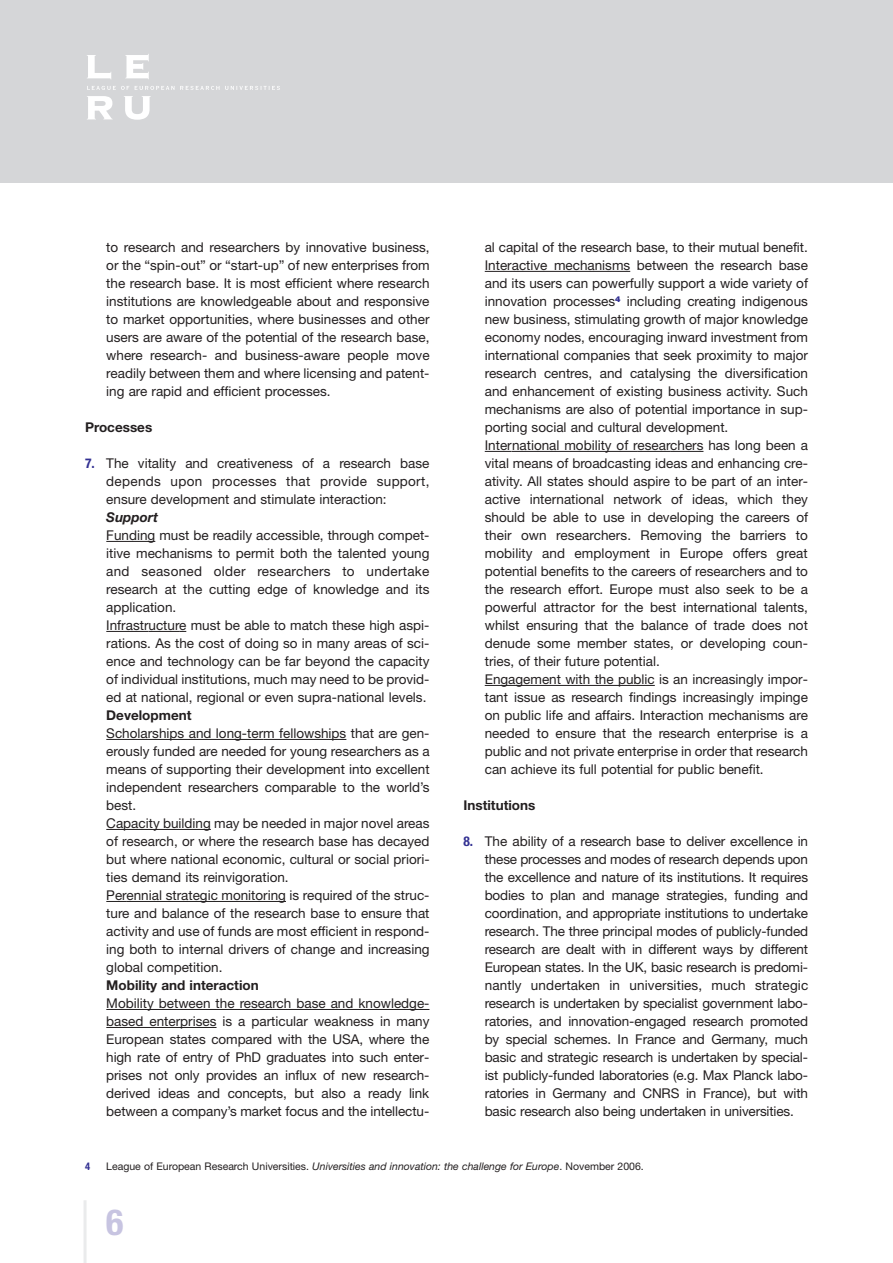
<style>
.page{position:relative;width:893px;height:1263px;background:#fff}
.page>*{position:absolute;margin:0;border:0;box-sizing:border-box;transform-origin:0 0}
.t1{font:700 condensed 36px "Helvetica Neue";color:#c7c4e1}
.t2{font:13.5px/18px "Helvetica Neue";color:#231f20;text-align:justify}
.t3{font:700 13.5px "Helvetica Neue";color:#231f20}
.t4{font:italic 700 13.5px "Helvetica Neue";color:#231f20}
.t5{font:10.5px "Helvetica Neue";color:#231f20}
.t6{font:700 condensed 10.5px "Helvetica Neue";color:#323092}
.s1{font-weight:700;font-stretch:condensed;color:#323092}
.s2{font-style:italic}
</style>
<div class="page">
<hr style="left:106px;top:541px;width:49px;height:1px;background:#231f20">
<hr style="left:106px;top:631px;width:43px;height:1px;background:#231f20">
<hr style="left:149px;top:631px;width:31px;height:1px;background:#231f20">
<hr style="left:106px;top:739px;width:157px;height:1px;background:#231f20">
<hr style="left:263px;top:739px;width:83px;height:1px;background:#231f20">
<hr style="left:106px;top:829px;width:105px;height:1px;background:#231f20">
<svg style="left:106px;top:901px;width:21px;height:1px"></svg>
<hr style="left:127px;top:901px;width:159px;height:1px;background:#231f20">
<hr style="left:106px;top:1009px;width:138px;height:1px;background:#231f20">
<hr style="left:244px;top:1009px;width:33px;height:1px;background:#231f20">
<hr style="left:277px;top:1009px;width:152px;height:1px;background:#231f20">
<hr style="left:106px;top:1027px;width:111px;height:1px;background:#231f20">
<hr style="left:485px;top:271px;width:145px;height:1px;background:#231f20">
<svg style="left:485px;top:451px;width:27px;height:1px"></svg>
<hr style="left:512px;top:451px;width:126px;height:1px;background:#231f20">
<hr style="left:637px;top:451px;width:33px;height:1px;background:#231f20">
<hr style="left:670px;top:451px;width:33px;height:1px;background:#231f20">
<hr style="left:485px;top:685px;width:170px;height:1px;background:#231f20">
<div style="left:0;top:0;width:893px;height:183px;background:#d5d6d8"></div>
<hr style="left:84px;top:1200px;width:3px;height:63px;background:#eaebec">
<svg style="left:87px;top:86px;width:193px;height:4px"></svg>
<svg style="left:87px;top:55px;width:24px;height:24px"></svg>
<svg style="left:125px;top:54px;width:24px;height:25px"></svg>
<svg style="left:87px;top:96px;width:26px;height:23px"></svg>
<svg style="left:124px;top:96px;width:27px;height:24px"></svg>
<p class="t2" style="left:106px;top:240px;width:325px">to research and researchers by innovative business, or the “spin-out” or “start-up” of new enterprises from the research base. It is most efficient where research institutions are knowledgeable about and responsive to market opportunities, where businesses and other users are aware of the potential of the research base, where research- and business-aware people move readily between them and where licensing and patent&shy;ing are rapid and efficient processes.</p>
<p class="t3" style="left:85px;top:419px;width:69px">Processes</p>
<p class="t2" style="left:106px;top:456px;width:325px;text-indent:-21px"><span class="s1">7.</span> The vitality and creativeness of a research base depends upon processes that provide support, ensure development and stimulate interaction:</p>
<p class="t4" style="left:106px;top:512px;width:53px">Support</p>
<p class="t2" style="left:106px;top:528px;width:325px;text-align:left">Funding must be readily accessible, through compet&shy;itive mechanisms to permit both the talented young and seasoned older researchers to undertake research at the cutting edge of knowledge and its application.<br>Infrastructure must be able to match these high aspi&shy;rations. As the cost of doing so in many areas of sci&shy;ence and technology can be far beyond the capacity of individual institutions, much may need to be provid&shy;ed at national, regional or even supra-national levels.</p>
<p class="t3" style="left:106px;top:707px;width:87px">Development</p>
<p class="t2" style="left:106px;top:726px;width:325px;text-align:left">Scholarships and long-term fellowships that are gen&shy;erously funded are needed for young researchers as a means of supporting their development into excellent independent researchers comparable to the world’s best.<br>Capacity building may be needed in major novel areas of research, or where the research base has decayed but where national economic, cultural or social priori&shy;ties demand its reinvigoration.<br>Perennial strategic monitoring is required of the struc&shy;ture and balance of the research base to ensure that activity and use of funds are most efficient in respond&shy;ing both to internal drivers of change and increasing global competition.</p>
<p class="t3" style="left:106px;top:977px;width:154px">Mobility and interaction</p>
<p class="t2" style="left:106px;top:996px;width:325px">Mobility between the research base and knowledge&shy;based enterprises is a particular weakness in many European states compared with the USA, where the high rate of entry of PhD graduates into such enter&shy;prises not only provides an influx of new research&shy;derived ideas and concepts, but also a ready link between a company’s market focus and the intellectu-</p>
<p class="t2" style="left:485px;top:240px;width:325px;text-align:left">al capital of the research base, to their mutual benefit.<br>Interactive mechanisms between the research base and its users can powerfully support a wide variety of innovation processes<sup>4</sup> including creating indigenous new business, stimulating growth of major knowledge economy nodes, encouraging inward investment from international companies that seek proximity to major research centres, and catalysing the diversification and enhancement of existing business activity. Such mechanisms are also of potential importance in sup&shy;porting social and cultural development.<br>International mobility of researchers has long been a vital means of broadcasting ideas and enhancing cre&shy;ativity. All states should aspire to be part of an inter&shy;active international network of ideas, which they should be able to use in developing the careers of their own researchers. Removing the barriers to mobility and employment in Europe offers great potential benefits to the careers of researchers and to the research effort. Europe must also seek to be a powerful attractor for the best international talents, whilst ensuring that the balance of trade does not denude some member states, or developing coun&shy;tries, of their future potential.<br>Engagement with the public is an increasingly impor&shy;tant issue as research findings increasingly impinge on public life and affairs. Interaction mechanisms are needed to ensure that the research enterprise is a public and not private enterprise in order that research can achieve its full potential for public benefit.</p>
<p class="t3" style="left:463px;top:797px;width:73px">Institutions</p>
<p class="t2" style="left:485px;top:834px;width:325px;text-indent:-21px"><span class="s1">8.</span> The ability of a research base to deliver excellence in these processes and modes of research depends upon the excellence and nature of its institutions. It requires bodies to plan and manage strategies, funding and coordination, and appropriate institutions to undertake research. The three principal modes of publicly-funded research are dealt with in different ways by different European states. In the UK, basic research is predomi&shy;nantly undertaken in universities, much strategic research is undertaken by specialist government labo&shy;ratories, and innovation-engaged research promoted by special schemes. In France and Germany, much basic and strategic research is undertaken by special&shy;ist publicly-funded laboratories (e.g. Max Planck labo&shy;ratories in Germany and CNRS in France), but with basic research also being undertaken in universities.</p>
<p class="t6" style="left:85px;top:1160px;width:7px">4</p>
<p class="t5" style="left:106px;top:1163px;width:539px">League of European Research Universities. <span class="s2">Universities and innovation: the challenge for Europe</span>. November 2006.</p>
<h1 class="t1" style="left:106px;top:1200px;width:19px">6</h1>
</div>
